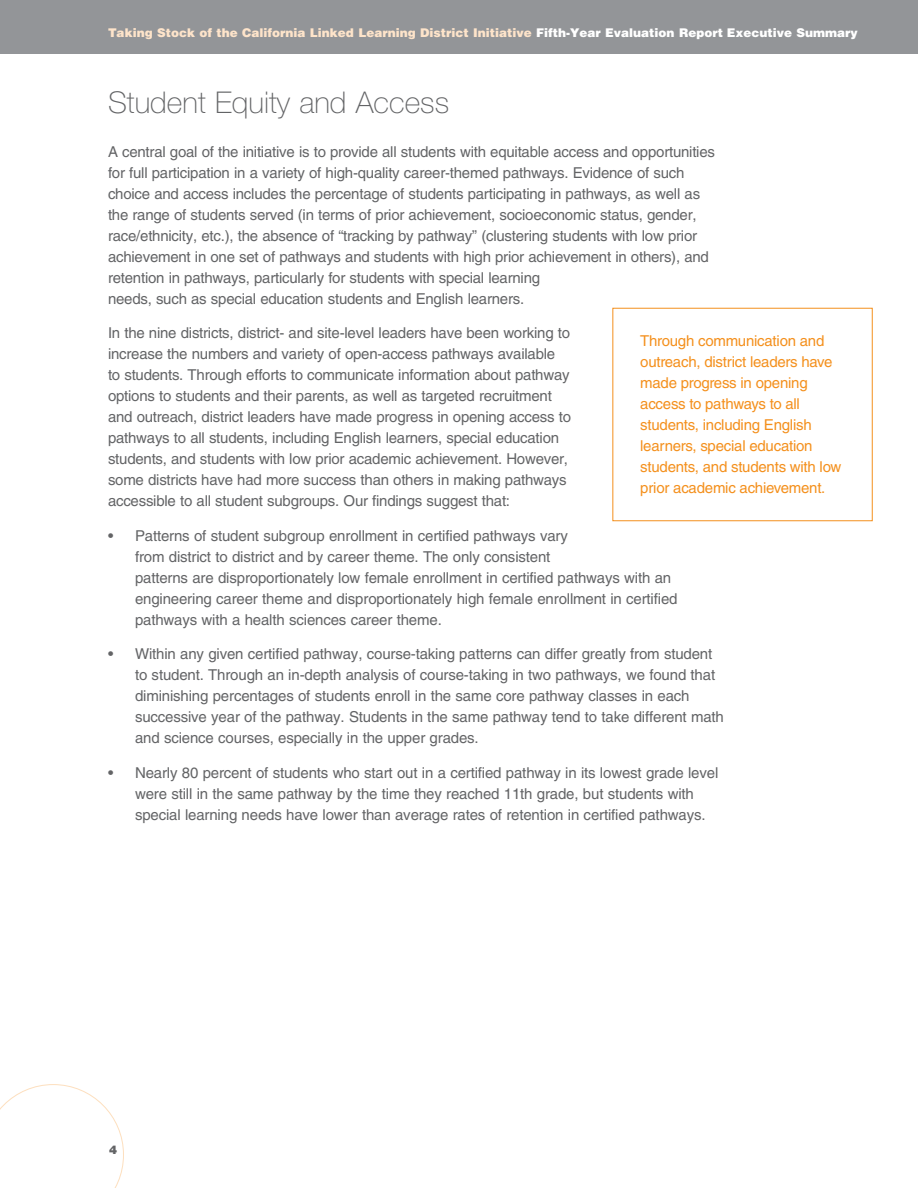
<style>
.page{position:relative;width:918px;height:1188px;background:#fff}
.page>*{position:absolute;margin:0;border:0;box-sizing:border-box;transform-origin:0 0}
.t1{font:100 30px "Helvetica Neue LT Std";color:#636466}
.t2{font:15px/21px "Helvetica LT Std";letter-spacing:-.015em;color:#636466}
.t3{font:15px/21px "Helvetica LT Std";letter-spacing:-.015em;color:#f4901d}
.t4{font:900 12px "Helvetica LT Std";color:#fee4ca}
.t5{font:900 12px "Helvetica Neue LT Std";color:#636466}
.s1{color:#fff}
</style>
<div class="page">
<div style="left:0;top:0;width:918px;height:54px;background:#939598"></div>
<svg style="left:0;top:1084px;width:124px;height:104px"></svg>
<div style="left:612px;top:308px;width:261px;height:213px;border:1px solid #f4901d"></div>
<p class="t4" style="left:108px;top:25px;width:751px">Taking Stock of the California Linked Learning District Initiative <span class="s1">Fifth-Year Evaluation Report Executive Summary</span></p>
<h1 class="t1" style="left:108px;top:85px;width:343px">Student Equity and Access</h1>
<p class="t2" style="left:108px;top:141px;width:609px">A central goal of the initiative is to provide all students with equitable access and opportunities for full participation in a variety of high-quality career-themed pathways. Evidence of such choice and access includes the percentage of students participating in pathways, as well as the range of students served (in terms of prior achievement, socioeconomic status, gender, race/ethnicity, etc.), the absence of “tracking by pathway” (clustering students with low prior achievement in one set of pathways and students with high prior achievement in others), and retention in pathways, particularly for students with special learning<br>needs, such as special education students and English learners.</p>
<p class="t2" style="left:108px;top:322px;width:465px">In the nine districts, district- and site-level leaders have been working to increase the numbers and variety of open-access pathways available to students. Through efforts to communicate information about pathway options to students and their parents, as well as targeted recruitment and outreach, district leaders have made progress in opening access to pathways to all students, including English learners, special education students, and students with low prior academic achievement. However, some districts have had more success than others in making pathways accessible to all student subgroups. Our findings suggest that:</p>
<p class="t2" style="left:135px;top:525px;width:544px;text-indent:-27px">• Patterns of student subgroup enrollment in certified pathways vary<br>from district to district and by career theme. The only consistent<br>patterns are disproportionately low female enrollment in certified pathways with an engineering career theme and disproportionately high female enrollment in certified pathways with a health sciences career theme.</p>
<p class="t2" style="left:135px;top:643px;width:590px;text-indent:-27px">• Within any given certified pathway, course-taking patterns can differ greatly from student to student. Through an in-depth analysis of course-taking in two pathways, we found that diminishing percentages of students enroll in the same core pathway classes in each successive year of the pathway. Students in the same pathway tend to take different math and science courses, especially in the upper grades.</p>
<p class="t2" style="left:135px;top:762px;width:585px;text-indent:-27px">• Nearly 80 percent of students who start out in a certified pathway in its lowest grade level were still in the same pathway by the time they reached 11th grade, but students with special learning needs have lower than average rates of retention in certified pathways.</p>
<p class="t3" style="left:640px;top:331px;width:203px">Through communication and outreach, district leaders have made progress in opening access to pathways to all students, including English learners, special education students, and students with low prior academic achievement.</p>
<p class="t5" style="left:109px;top:1143px;width:10px">4</p>
</div>
